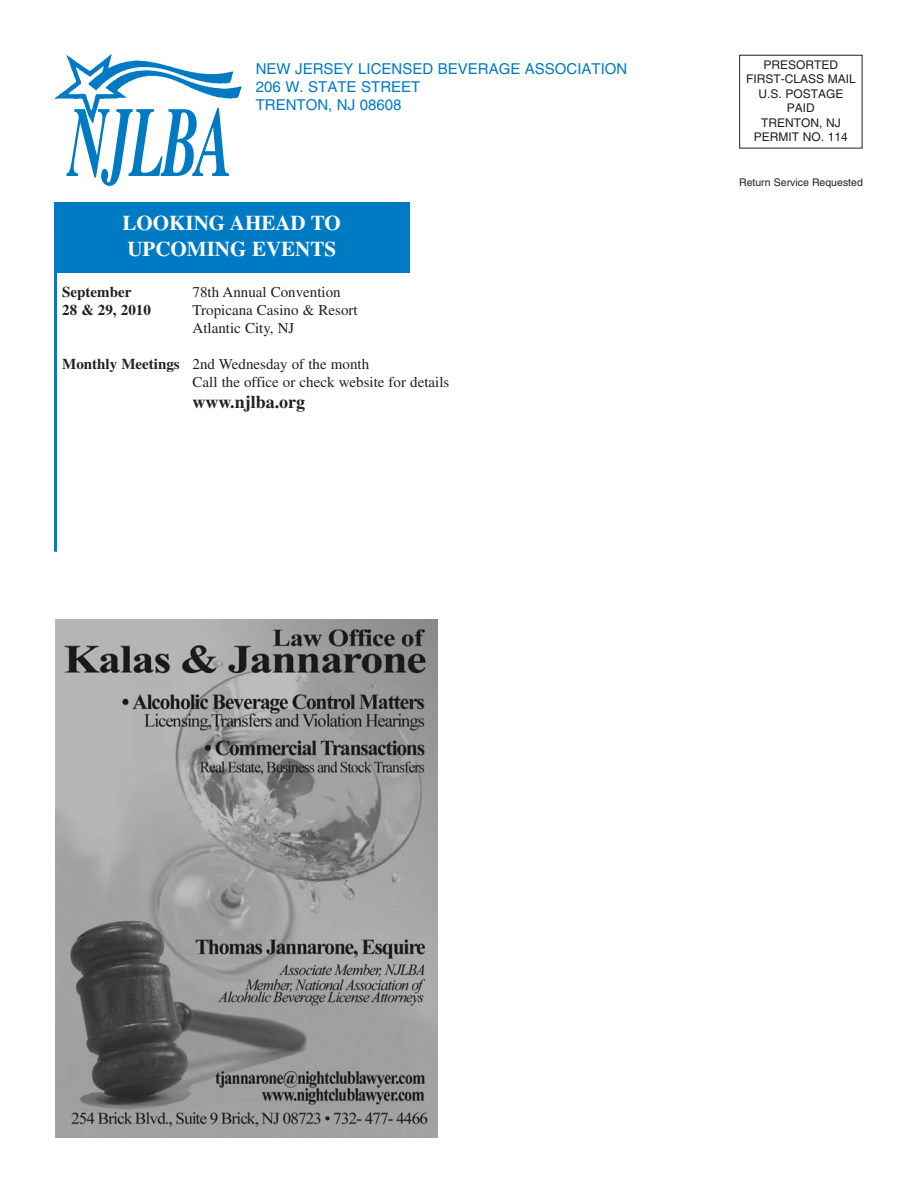
<style>
.page{position:relative;width:918px;height:1188px;background:#fff}
.page>*{position:absolute;margin:0;border:0;box-sizing:border-box;transform-origin:0 0}
.t1{font:italic 700 99.9px "Times";color:#007ac2;scale:.56 1}
.t2{font:700 21px/25.2px "Times";color:#fff}
.t3{font:700 18px "Times";color:#231f20}
.t4{font:15px/18px "Times";color:#231f20}
.t5{font:15px/18px "Helvetica";color:#007bc3}
.t6{font:700 15px "Times";color:#231f20}
.t7{font:12px/14.4px "Helvetica";color:#231f20;text-align:center}
.t8{font:10.5px "Helvetica";color:#231f20}
.s1{font-weight:700}
</style>
<div class="page">
<div style="left:739px;top:55px;width:123px;height:93px;border:1px solid #231f20"></div>
<img style="left:55px;top:54px;width:187px;height:70px">
<div style="left:54px;top:202px;width:356px;height:71px;background:#007bc3"></div>
<hr style="left:54px;top:236px;width:3px;height:316px;background:#007bc3">
<img style="left:56px;top:620px;width:382px;height:517px">
<h1 class="t1" style="left:68px;top:106px;width:303px">NJLBA</h1>
<p class="t5" style="left:256px;top:61px;width:373px">NEW JERSEY LICENSED BEVERAGE ASSOCIATION<br>206 W. STATE STREET<br>TRENTON, NJ 08608</p>
<p class="t7" style="left:746px;top:59px;width:111px">PRESORTED<br>FIRST-CLASS MAIL<br>U.S. POSTAGE<br>PAID<br>TRENTON, NJ<br>PERMIT NO. 114</p>
<p class="t8" style="left:739px;top:179px;width:125px">Return Service Requested</p>
<h2 class="t2" style="left:123px;top:213px;width:220px">LOOKING AHEAD TO<br>UPCOMING EVENTS</h2>
<p class="t6" style="left:62px;top:287px;width:71px">September</p>
<p class="t4" style="left:193px;top:284px;width:150px">78th Annual Convention</p>
<p class="t6" style="left:62px;top:305px;width:90px">28 &amp; 29, 2010</p>
<p class="t4" style="left:193px;top:302px;width:167px">Tropicana Casino &amp; Resort<br>Atlantic City, NJ</p>
<p class="t4" style="left:193px;top:356px;width:258px;text-indent:-130px"><span class="s1">Monthly Meetings</span> 2nd Wednesday of the month<br>Call the office or check website for details</p>
<p class="t3" style="left:193px;top:396px;width:114px">www.njlba.org</p>
</div>
